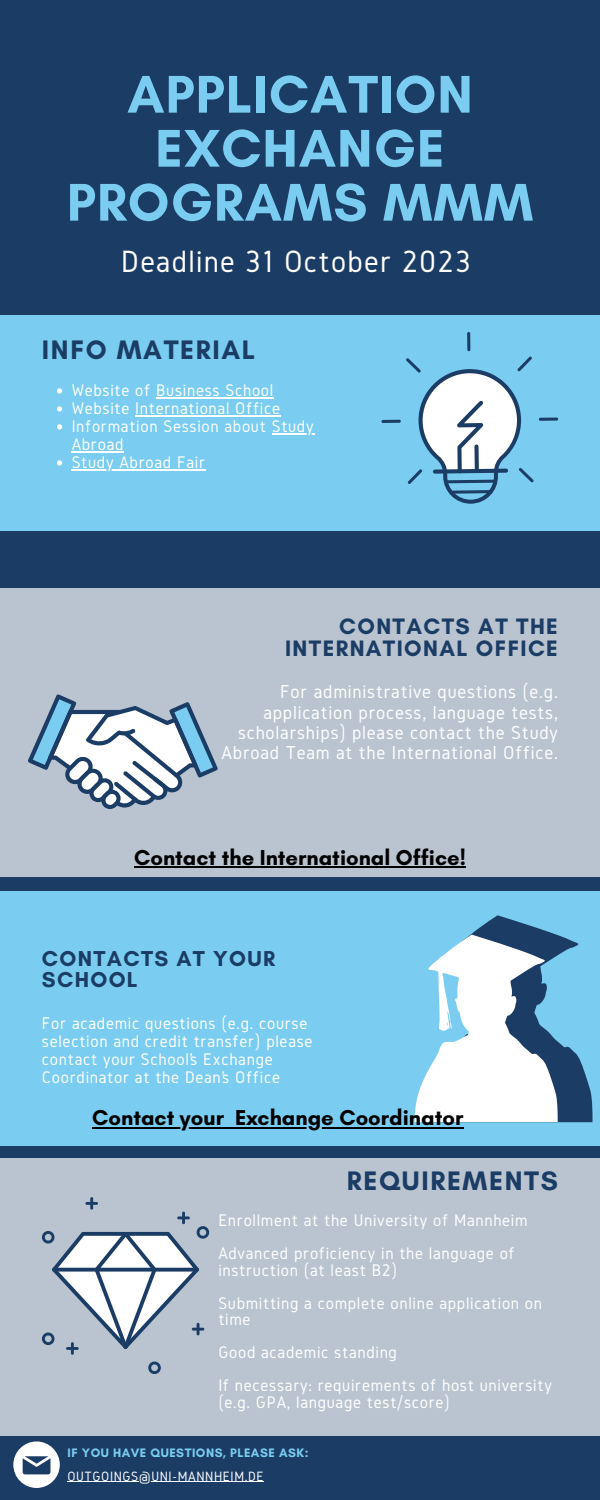
<style>
.page{position:relative;width:600px;height:1500px;background:#1b3c65}
.page>*{position:absolute;margin:0;border:0;box-sizing:border-box;transform-origin:0 0}
.t1{font:700 54px/54px "Glacial Indifference";letter-spacing:.02em;color:#7acdf1;text-align:center}
.t2{font:32px "Gidole";letter-spacing:.04em;color:#fff}
.t3{font:700 27.2px "Glacial Indifference";letter-spacing:.06em;color:#1b3c65}
.t4{font:700 22.7px/21.8px "Glacial Indifference";letter-spacing:.06em;color:#1b3c65;text-align:right}
.t5{font:700 22px "Glacial Indifference";color:#000}
.t6{font:700 22px/21px "Glacial Indifference";letter-spacing:.06em;color:#1b3c65}
.t7{font:19.5px "Gidole";letter-spacing:.04em;color:#fff}
.t8{font:17.5px/18px "Gidole";letter-spacing:.04em;color:#fff}
.t9{font:14px "Gidole";letter-spacing:.04em;color:#fff}
.t10{font:700 12.5px "Glacial Indifference";letter-spacing:.04em;color:#7acdf1}
</style>
<div class="page">
<div style="left:0;top:315px;width:600px;height:215px;background:#7acdf1"></div>
<svg style="left:57px;top:388px;width:5px;height:6px"></svg>
<hr style="left:156px;top:397px;width:118px;height:2px;background:#fff">
<svg style="left:57px;top:406px;width:5px;height:6px"></svg>
<hr style="left:135px;top:415px;width:146px;height:2px;background:#fff">
<svg style="left:57px;top:424px;width:5px;height:6px"></svg>
<hr style="left:272px;top:433px;width:42px;height:2px;background:#fff">
<hr style="left:72px;top:451px;width:52px;height:2px;background:#fff">
<svg style="left:57px;top:460px;width:5px;height:6px"></svg>
<hr style="left:72px;top:469px;width:134px;height:2px;background:#fff">
<div style="left:0;top:588px;width:600px;height:289px;background:#bac4d0"></div>
<div style="left:0;top:891px;width:600px;height:255px;background:#7acdf1"></div>
<div style="left:0;top:1158px;width:600px;height:278px;background:#bac4d0"></div>
<svg style="left:148px;top:1362px;width:13px;height:12px"></svg>
<svg style="left:42px;top:1198px;width:167px;height:157px"></svg>
<svg style="left:28px;top:695px;width:190px;height:114px"></svg>
<hr style="left:539px;top:418px;width:19px;height:3px;background:#1b3c65;border-radius:2px">
<hr style="left:382px;top:420px;width:19px;height:3px;background:#1b3c65;border-radius:2px">
<hr style="left:467px;top:332px;width:3px;height:19px;background:#1b3c65;border-radius:2px">
<svg style="left:406px;top:356px;width:128px;height:148px"></svg>
<svg style="left:415px;top:915px;width:178px;height:207px"></svg>
<svg style="left:13px;top:1442px;width:47px;height:46px"></svg>
<hr style="left:68px;top:1481px;width:196px;height:1px;background:#fff">
<hr style="left:134px;top:867px;width:332px;height:1px;background:#000">
<hr style="left:92px;top:1127px;width:132px;height:1px;background:#000">
<hr style="left:235px;top:1127px;width:228px;height:1px;background:#000">
<p class="t1" style="left:67px;top:67px;width:468px">APPLICATION<br>EXCHANGE<br>PROGRAMS MMM</p>
<p class="t2" style="left:121px;top:243px;width:351px">Deadline 31 October 2023</p>
<p class="t3" style="left:42px;top:333px;width:215px">INFO MATERIAL</p>
<p class="t8" style="left:72px;top:381px;width:203px">Website of Business School</p>
<p class="t8" style="left:72px;top:399px;width:210px">Website International Office</p>
<p class="t8" style="left:72px;top:417px;width:243px">Information Session about Study<br>Abroad</p>
<p class="t8" style="left:72px;top:453px;width:135px">Study Abroad Fair</p>
<p class="t4" style="left:285px;top:615px;width:274px">CONTACTS AT THE<br>INTERNATIONAL OFFICE</p>
<p class="t7" style="left:280px;top:681px;width:279px">For administrative questions (e.g.</p>
<p class="t7" style="left:263px;top:701px;width:296px">application process, language tests,</p>
<p class="t7" style="left:238px;top:722px;width:321px">scholarships) please contact the Study</p>
<p class="t7" style="left:222px;top:742px;width:338px">Abroad Team at the International Office.</p>
<p class="t5" style="left:134px;top:844px;width:333px">Contact the International Office!</p>
<p class="t6" style="left:42px;top:948px;width:235px">CONTACTS AT YOUR<br>SCHOOL</p>
<p class="t8" style="left:42px;top:1013px;width:272px">For academic questions (e.g. course selection and credit transfer) please contact your School’s Exchange Coordinator at the Dean’s Office</p>
<p class="t5" style="left:92px;top:1104px;width:373px">Contact your Exchange Coordinator</p>
<p class="t3" style="left:347px;top:1164px;width:213px">REQUIREMENTS</p>
<p class="t8" style="left:218px;top:1211px;width:311px">Enrollment at the University of Mannheim</p>
<p class="t8" style="left:218px;top:1245px;width:298px;line-height:16.5px">Advanced proficiency in the language of instruction (at least B2)</p>
<p class="t8" style="left:218px;top:1294px;width:325px;line-height:16.5px">Submitting a complete online application on time</p>
<p class="t8" style="left:218px;top:1343px;width:180px">Good academic standing</p>
<p class="t8" style="left:218px;top:1377px;width:335px;line-height:16.5px">If necessary: requirements of host university (e.g. GPA, language test/score)</p>
<p class="t10" style="left:68px;top:1445px;width:242px">IF YOU HAVE QUESTIONS, PLEASE ASK:</p>
<p class="t9" style="left:68px;top:1468px;width:198px">OUTGOINGS@UNI-MANNHEIM.DE</p>
</div>
